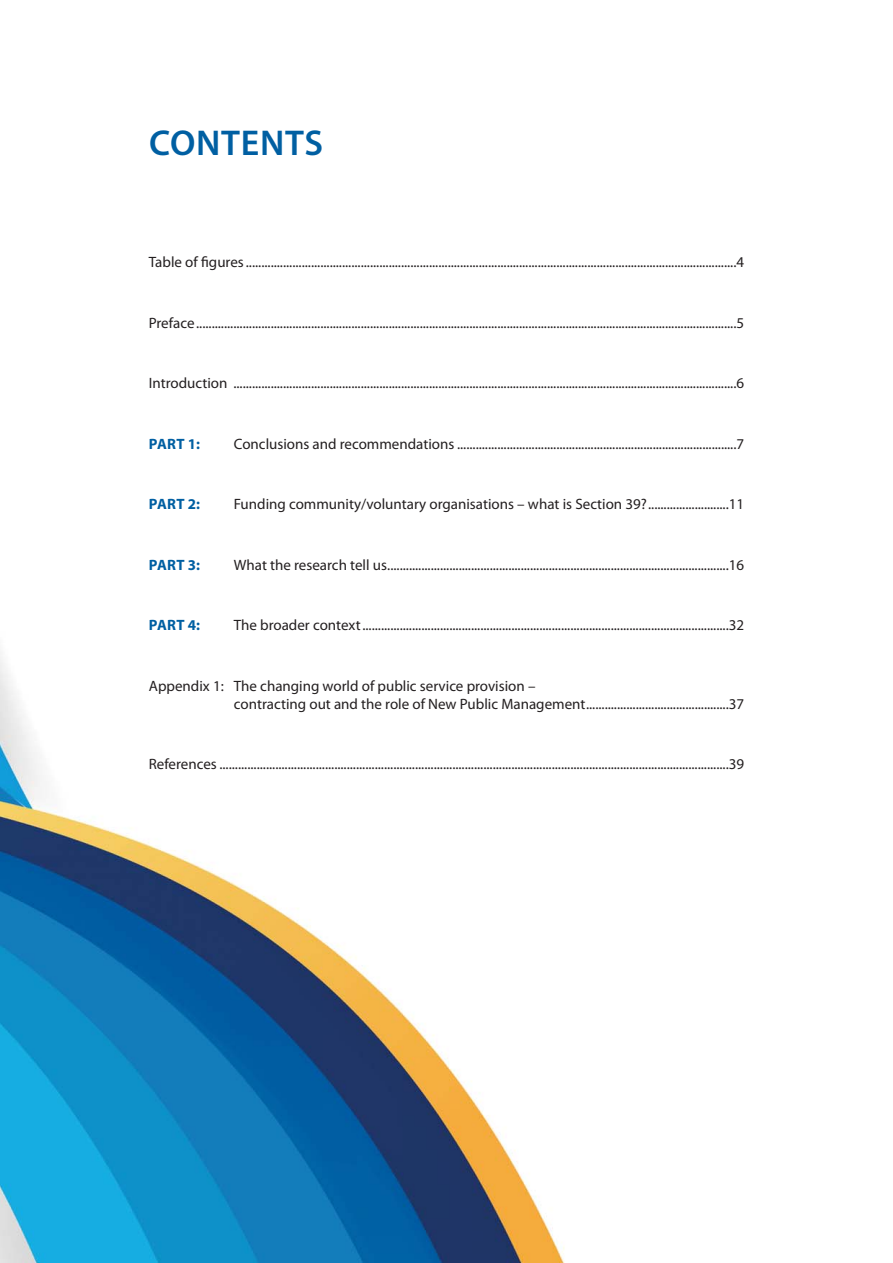
<style>
.page{position:relative;width:893px;height:1263px;background:#fff}
.page>*{position:absolute;margin:0;border:0;box-sizing:border-box;transform-origin:0 0}
.t1{font:600 36px "Myriad Pro";letter-spacing:.02em;color:#005fa2}
.t2{font:15px/18px "Myriad Pro";color:#231f20}
.t3{font:700 15px "Myriad Pro";letter-spacing:.02em;color:#005fa2}
</style>
<div class="page">
<img style="left:0;top:652px;width:565px;height:611px">
<h1 class="t1" style="left:149px;top:129px;width:176px">CONTENTS</h1>
<p class="t2" style="left:149px;top:254px;width:597px">Table of figures ..............................................................................................................................................................4</p>
<p class="t2" style="left:149px;top:315px;width:597px">Preface..............................................................................................................................................................................5</p>
<p class="t2" style="left:149px;top:375px;width:597px">Introduction ..................................................................................................................................................................6</p>
<p class="t3" style="left:149px;top:439px;width:53px">PART 1:</p>
<p class="t2" style="left:234px;top:436px;width:512px">Conclusions and recommendations ..........................................................................................7</p>
<p class="t3" style="left:149px;top:499px;width:53px">PART 2:</p>
<p class="t2" style="left:234px;top:496px;width:512px">Funding community/voluntary organisations – what is Section 39?..........................11</p>
<p class="t3" style="left:149px;top:560px;width:53px">PART 3:</p>
<p class="t2" style="left:234px;top:557px;width:512px">What the research tell us..............................................................................................................16</p>
<p class="t3" style="left:149px;top:620px;width:53px">PART 4:</p>
<p class="t2" style="left:234px;top:617px;width:512px">The broader context ......................................................................................................................32</p>
<p class="t2" style="left:234px;top:678px;width:512px;text-indent:-85px">Appendix 1: The changing world of public service provision –<br>contracting out and the role of New Public Management..............................................37</p>
<p class="t2" style="left:149px;top:756px;width:597px">References ....................................................................................................................................................................39</p>
</div>
